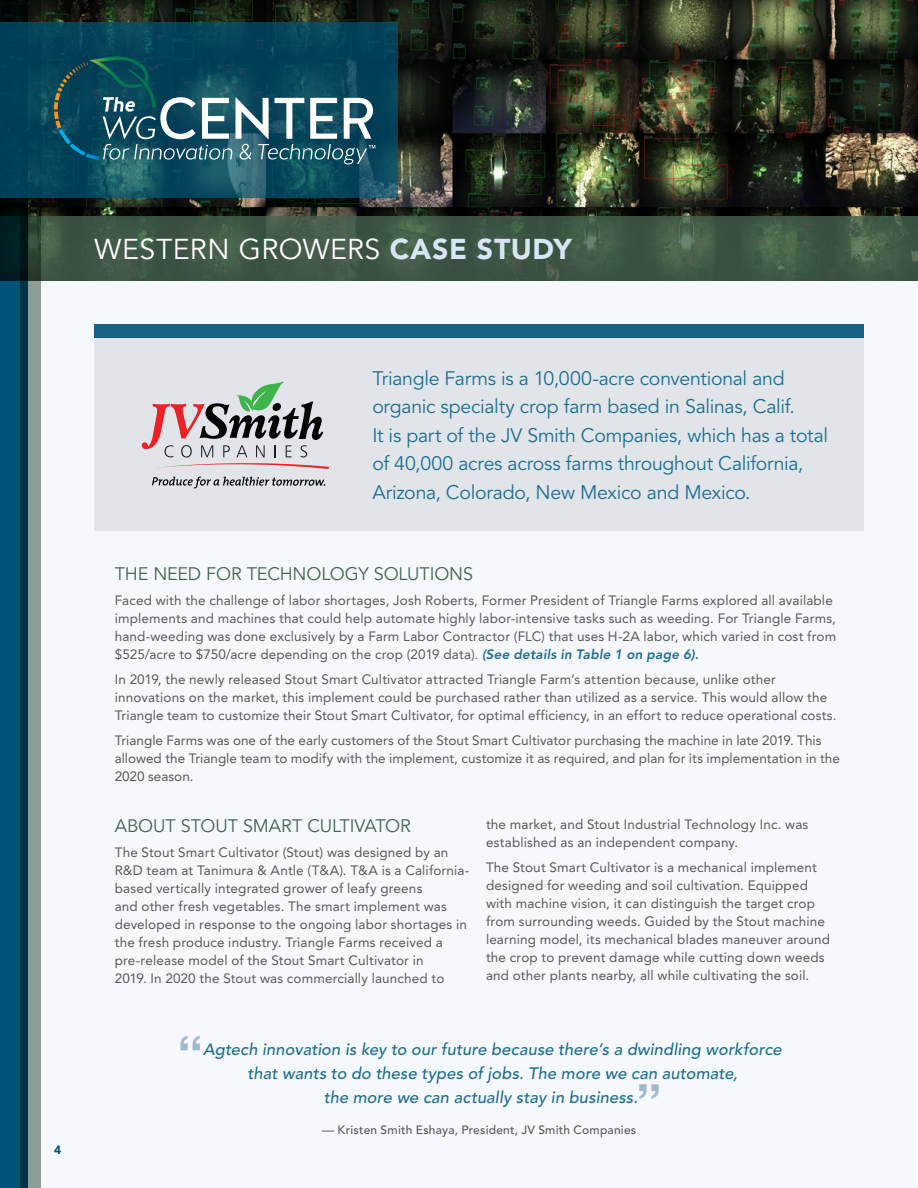
<style>
.page{position:relative;width:918px;height:1188px;background:#fff}
.page>*{position:absolute;margin:0;border:0;box-sizing:border-box;transform-origin:0 0}
.t1{font:700 52.5px "Helvetica";color:#9ebbd0}
.t2{font:28.5px "Avenir LT Pro";letter-spacing:.015em;color:#fff}
.t3{font:19.5px/28.5px "Avenir LT Pro";letter-spacing:-.015em;color:#1e6e91}
.t4{font:18px "Avenir LT Pro";letter-spacing:-.01em;color:#45634f}
.t5{font:italic 500 16.5px "Avenir LT Pro";letter-spacing:.005em;color:#1e6e91}
.t6{font:13.5px/18px "Avenir LT Pro";letter-spacing:.01em;color:#58595b}
.t7{font:500 12px "Avenir LT Pro";letter-spacing:.02em;color:#58595b}
.t8{font:900 12px "Avenir LT Pro";color:#00567a}
.s1{font-weight:900;color:#d9e5f5}
.s2{font-weight:800;font-style:italic;color:#1e6e91}
</style>
<div class="page">
<div style="left:0;top:280px;width:918px;height:908px;background:#f5f8fc"></div>
<img style="left:40px;top:0;width:878px;height:216px">
<svg style="left:40px;top:216px;width:878px;height:64px;background:#3f5845"></svg>
<div style="left:20px;top:0;width:20px;height:1188px;background:#93a397"></div>
<svg style="left:0;top:0;width:28px;height:1188px;background:#004562"></svg>
<svg style="left:0;top:23px;width:398px;height:175px;background:#09485c"></svg>
<svg style="left:54px;top:56px;width:321px;height:108px;background:#2c6172"></svg>
<div style="left:94px;top:338px;width:770px;height:193px;background:#e1e4e9"></div>
<div style="left:94px;top:324px;width:770px;height:14px;background:#186385"></div>
<svg style="left:152px;top:477px;width:173px;height:11px"></svg>
<svg style="left:142px;top:382px;width:187px;height:87px"></svg>
<h2 class="t2" style="left:94px;top:232px;width:479px">WESTERN GROWERS <span class="s1">CASE STUDY</span></h2>
<p class="t8" style="left:54px;top:1143px;width:9px">4</p>
<p class="t3" style="left:372px;top:364px;width:457px">Triangle Farms is a 10,000-acre conventional and organic specialty crop farm based in Salinas, Calif.<br>It is part of the JV Smith Companies, which has a total of 40,000 acres across farms throughout California, Arizona, Colorado, New Mexico and Mexico.</p>
<h3 class="t4" style="left:115px;top:564px;width:360px">THE NEED FOR TECHNOLOGY SOLUTIONS</h3>
<p class="t6" style="left:115px;top:591px;width:723px">Faced with the challenge of labor shortages, Josh Roberts, Former President of Triangle Farms explored all available implements and machines that could help automate highly labor-intensive tasks such as weeding. For Triangle Farms, hand-weeding was done exclusively by a Farm Labor Contractor (FLC) that uses H-2A labor, which varied in cost from $525/acre to $750/acre depending on the crop (2019 data). <span class="s2">(See details in Table 1 on page 6).</span></p>
<p class="t6" style="left:115px;top:670px;width:723px">In 2019, the newly released Stout Smart Cultivator attracted Triangle Farm’s attention because, unlike other innovations on the market, this implement could be purchased rather than utilized as a service. This would allow the<br>Triangle team to customize their Stout Smart Cultivator, for optimal efficiency, in an effort to reduce operational costs.</p>
<p class="t6" style="left:115px;top:731px;width:727px">Triangle Farms was one of the early customers of the Stout Smart Cultivator purchasing the machine in late 2019. This allowed the Triangle team to modify with the implement, customize it as required, and plan for its implementation in the<br>2020 season.</p>
<h3 class="t4" style="left:115px;top:816px;width:297px">ABOUT STOUT SMART CULTIVATOR</h3>
<p class="t6" style="left:115px;top:843px;width:356px">The Stout Smart Cultivator (Stout) was designed by an R&amp;D team at Tanimura &amp; Antle (T&amp;A). T&amp;A is a California&shy;based vertically integrated grower of leafy greens<br>and other fresh vegetables. The smart implement was developed in response to the ongoing labor shortages in the fresh produce industry. Triangle Farms received a pre-release model of the Stout Smart Cultivator in<br>2019. In 2020 the Stout was commercially launched to</p>
<p class="t6" style="left:486px;top:815px;width:324px">the market, and Stout Industrial Technology Inc. was established as an independent company.</p>
<p class="t6" style="left:486px;top:858px;width:346px">The Stout Smart Cultivator is a mechanical implement designed for weeding and soil cultivation. Equipped with machine vision, it can distinguish the target crop from surrounding weeds. Guided by the Stout machine learning model, its mechanical blades maneuver around the crop to prevent damage while cutting down weeds and other plants nearby, all while cultivating the soil.</p>
<h1 class="t1" style="left:177px;top:1023px;width:28px">“</h1>
<p class="t5" style="left:203px;top:1039px;width:580px">Agtech innovation is key to our future because there’s a dwindling workforce</p>
<p class="t5" style="left:248px;top:1063px;width:492px">that wants to do these types of jobs. The more we can automate,</p>
<p class="t5" style="left:324px;top:1087px;width:316px">the more we can actually stay in business.</p>
<p class="t7" style="left:322px;top:1123px;width:316px">— Kristen Smith Eshaya, President, JV Smith Companies</p>
<h1 class="t1" style="left:635px;top:1071px;width:28px">”</h1>
</div>
